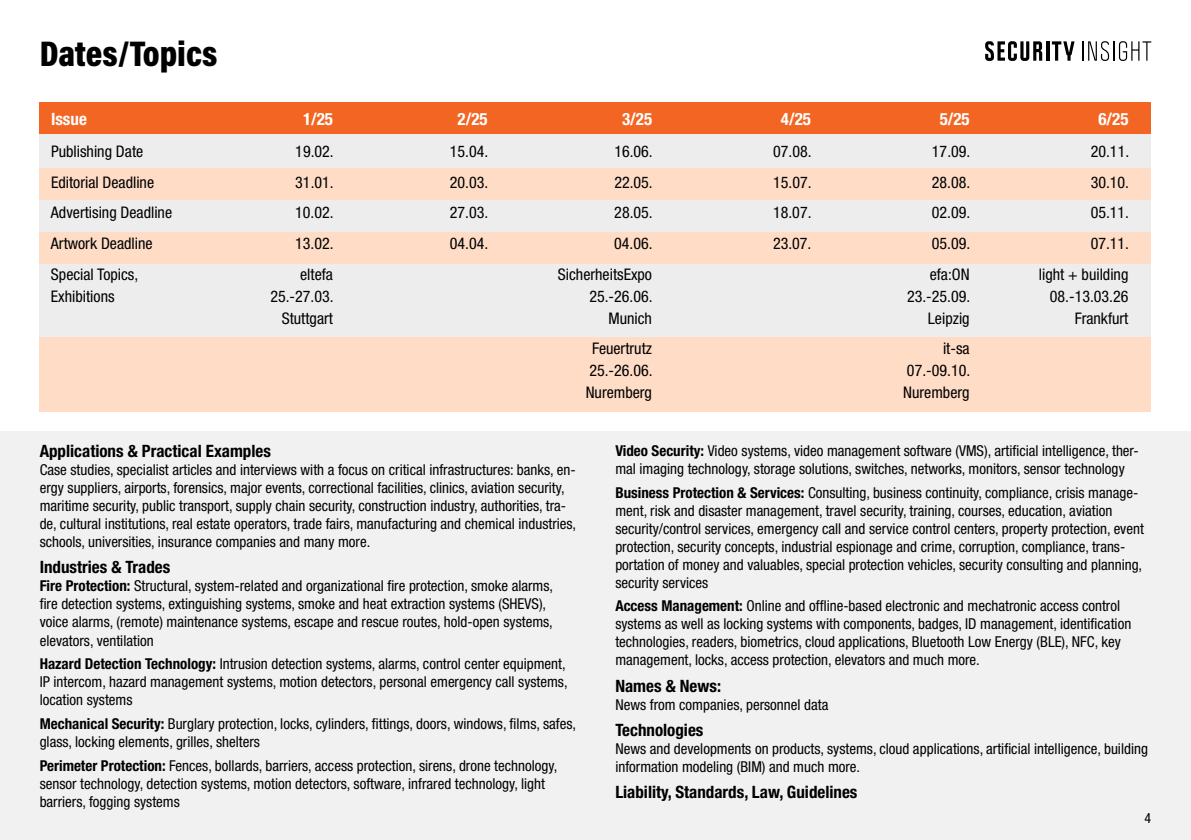
<style>
.page{position:relative;width:1191px;height:840px;background:#fff}
.page>*{position:absolute;margin:0;border:0;box-sizing:border-box;transform-origin:0 0}
.t1{font:900 36px "Acumin Pro Cond";color:#000}
.t2{font:700 condensed 17px "Helvetica Neue";color:#000}
.t3{font:700 condensed 17px "Helvetica Neue";color:#fff}
.t4{font:condensed 16px "Helvetica Neue";color:#000}
.t5{font:condensed 15px/18px "Helvetica Neue";color:#000}
.t6{font:condensed 14px "Helvetica Neue";color:#000}
.s1{font-weight:700}
</style>
<div class="page">
<div style="left:40px;top:102px;width:1111px;height:289px;background:#ededee"></div>
<div style="left:0;top:431px;width:1191px;height:408px;background:#f1f1f2"></div>
<div style="left:40px;top:102px;width:1111px;height:32px;background:#f26522"></div>
<div style="left:40px;top:168px;width:1111px;height:32px;background:#fedcc6"></div>
<div style="left:40px;top:232px;width:1111px;height:32px;background:#fedcc6"></div>
<div style="left:40px;top:337px;width:1111px;height:74px;background:#fedcc6"></div>
<svg style="left:985px;top:41px;width:57px;height:20px"></svg>
<hr style="left:1046px;top:41px;width:3px;height:20px;background:#000">
<svg style="left:1052px;top:41px;width:22px;height:20px"></svg>
<svg style="left:1082px;top:41px;width:69px;height:20px"></svg>
<h1 class="t1" style="left:40px;top:30px;width:179px">Dates/Topics</h1>
<p class="t3" style="left:51px;top:109px;width:37px">Issue</p>
<p class="t3" style="left:303px;top:109px;width:32px">1/25</p>
<p class="t3" style="left:457px;top:109px;width:32px">2/25</p>
<p class="t3" style="left:622px;top:109px;width:32px">3/25</p>
<p class="t3" style="left:781px;top:109px;width:32px">4/25</p>
<p class="t3" style="left:939px;top:109px;width:32px">5/25</p>
<p class="t3" style="left:1098px;top:109px;width:32px">6/25</p>
<p class="t4" style="left:51px;top:142px;width:94px">Publishing Date</p>
<p class="t4" style="left:295px;top:142px;width:40px">19.02.</p>
<p class="t4" style="left:450px;top:142px;width:40px">15.04.</p>
<p class="t4" style="left:614px;top:142px;width:40px">16.06.</p>
<p class="t4" style="left:773px;top:142px;width:40px">07.08.</p>
<p class="t4" style="left:932px;top:142px;width:40px">17.09.</p>
<p class="t4" style="left:1090px;top:142px;width:40px">20.11.</p>
<p class="t4" style="left:51px;top:173px;width:105px">Editorial Deadline</p>
<p class="t4" style="left:295px;top:173px;width:40px">31.01.</p>
<p class="t4" style="left:450px;top:173px;width:40px">20.03.</p>
<p class="t4" style="left:614px;top:173px;width:40px">22.05.</p>
<p class="t4" style="left:773px;top:173px;width:40px">15.07.</p>
<p class="t4" style="left:932px;top:173px;width:40px">28.08.</p>
<p class="t4" style="left:1090px;top:173px;width:40px">30.10.</p>
<p class="t4" style="left:51px;top:203px;width:123px">Advertising Deadline</p>
<p class="t4" style="left:295px;top:203px;width:40px">10.02.</p>
<p class="t4" style="left:450px;top:203px;width:40px">27.03.</p>
<p class="t4" style="left:614px;top:203px;width:40px">28.05.</p>
<p class="t4" style="left:773px;top:203px;width:40px">18.07.</p>
<p class="t4" style="left:932px;top:203px;width:40px">02.09.</p>
<p class="t4" style="left:1090px;top:203px;width:40px">05.11.</p>
<p class="t4" style="left:51px;top:234px;width:103px">Artwork Deadline</p>
<p class="t4" style="left:295px;top:234px;width:40px">13.02.</p>
<p class="t4" style="left:450px;top:234px;width:40px">04.04.</p>
<p class="t4" style="left:614px;top:234px;width:40px">04.06.</p>
<p class="t4" style="left:773px;top:234px;width:40px">23.07.</p>
<p class="t4" style="left:932px;top:234px;width:40px">05.09.</p>
<p class="t4" style="left:1090px;top:234px;width:40px">07.11.</p>
<p class="t4" style="left:51px;top:264px;width:89px">Special Topics,</p>
<p class="t4" style="left:300px;top:264px;width:34px">eltefa</p>
<p class="t4" style="left:558px;top:264px;width:96px">SicherheitsExpo</p>
<p class="t4" style="left:929px;top:264px;width:41px">efa:ON</p>
<p class="t4" style="left:1038px;top:264px;width:91px">light + building</p>
<p class="t4" style="left:51px;top:286px;width:65px">Exhibitions</p>
<p class="t4" style="left:270px;top:286px;width:65px">25.-27.03.</p>
<p class="t4" style="left:589px;top:286px;width:65px">25.-26.06.</p>
<p class="t4" style="left:907px;top:286px;width:65px">23.-25.09.</p>
<p class="t4" style="left:1049px;top:286px;width:80px">08.-13.03.26</p>
<p class="t4" style="left:282px;top:308px;width:53px">Stuttgart</p>
<p class="t4" style="left:608px;top:308px;width:45px">Munich</p>
<p class="t4" style="left:928px;top:308px;width:43px">Leipzig</p>
<p class="t4" style="left:1074px;top:308px;width:55px">Frankfurt</p>
<p class="t4" style="left:592px;top:339px;width:61px">Feuertrutz</p>
<p class="t4" style="left:943px;top:339px;width:28px">it-sa</p>
<p class="t4" style="left:589px;top:361px;width:65px">25.-26.06.</p>
<p class="t4" style="left:907px;top:361px;width:65px">07.-09.10.</p>
<p class="t4" style="left:585px;top:383px;width:68px">Nuremberg</p>
<p class="t4" style="left:903px;top:383px;width:68px">Nuremberg</p>
<p class="t2" style="left:40px;top:440px;width:233px">Applications &amp; Practical Examples</p>
<p class="t5" style="left:40px;top:460px;width:538px">Case studies, specialist articles and interviews with a focus on critical infrastructures: banks, en&shy;ergy suppliers, airports, forensics, major events, correctional facilities, clinics, aviation security, maritime security, public transport, supply chain security, construction industry, authorities, tra&shy;de, cultural institutions, real estate operators, trade fairs, manufacturing and chemical industries, schools, universities, insurance companies and many more.</p>
<p class="t2" style="left:40px;top:556px;width:132px">Industries &amp; Trades</p>
<p class="t5" style="left:40px;top:576px;width:515px"><span class="s1">Fire Protection:</span> Structural, system-related and organizational fire protection, smoke alarms, fire detection systems, extinguishing systems, smoke and heat extraction systems (SHEVS), voice alarms, (remote) maintenance systems, escape and rescue routes, hold-open systems, elevators, ventilation</p>
<p class="t5" style="left:40px;top:654px;width:529px"><span class="s1">Hazard Detection Technology:</span> Intrusion detection systems, alarms, control center equipment,<br>IP intercom, hazard management systems, motion detectors, personal emergency call systems, location systems</p>
<p class="t5" style="left:40px;top:714px;width:538px"><span class="s1">Mechanical Security:</span> Burglary protection, locks, cylinders, fittings, doors, windows, films, safes, glass, locking elements, grilles, shelters</p>
<p class="t5" style="left:40px;top:755px;width:519px"><span class="s1">Perimeter Protection:</span> Fences, bollards, barriers, access protection, sirens, drone technology, sensor technology, detection systems, motion detectors, software, infrared technology, light barriers, fogging systems</p>
<p class="t5" style="left:615px;top:441px;width:525px"><span class="s1">Video Security:</span> Video systems, video management software (VMS), artificial intelligence, ther&shy;mal imaging technology, storage solutions, switches, networks, monitors, sensor technology</p>
<p class="t5" style="left:615px;top:483px;width:530px"><span class="s1">Business Protection &amp; Services:</span> Consulting, business continuity, compliance, crisis manage&shy;ment, risk and disaster management, travel security, training, courses, education, aviation security/control services, emergency call and service control centers, property protection, event protection, security concepts, industrial espionage and crime, corruption, compliance, trans&shy;portation of money and valuables, special protection vehicles, security consulting and planning, security services</p>
<p class="t5" style="left:615px;top:596px;width:517px"><span class="s1">Access Management:</span> Online and offline-based electronic and mechatronic access control systems as well as locking systems with components, badges, ID management, identification technologies, readers, biometrics, cloud applications, Bluetooth Low Energy (BLE), NFC, key management, locks, access protection, elevators and much more.</p>
<p class="t2" style="left:615px;top:674px;width:107px">Names &amp; News:</p>
<p class="t5" style="left:615px;top:694px;width:215px">News from companies, personnel data</p>
<p class="t2" style="left:615px;top:718px;width:90px">Technologies</p>
<p class="t5" style="left:615px;top:738px;width:534px">News and developments on products, systems, cloud applications, artificial intelligence, building information modeling (BIM) and much more.</p>
<p class="t2" style="left:615px;top:781px;width:244px">Liability, Standards, Law, Guidelines</p>
<p class="t6" style="left:1144px;top:809px;width:8px">4</p>
</div>
